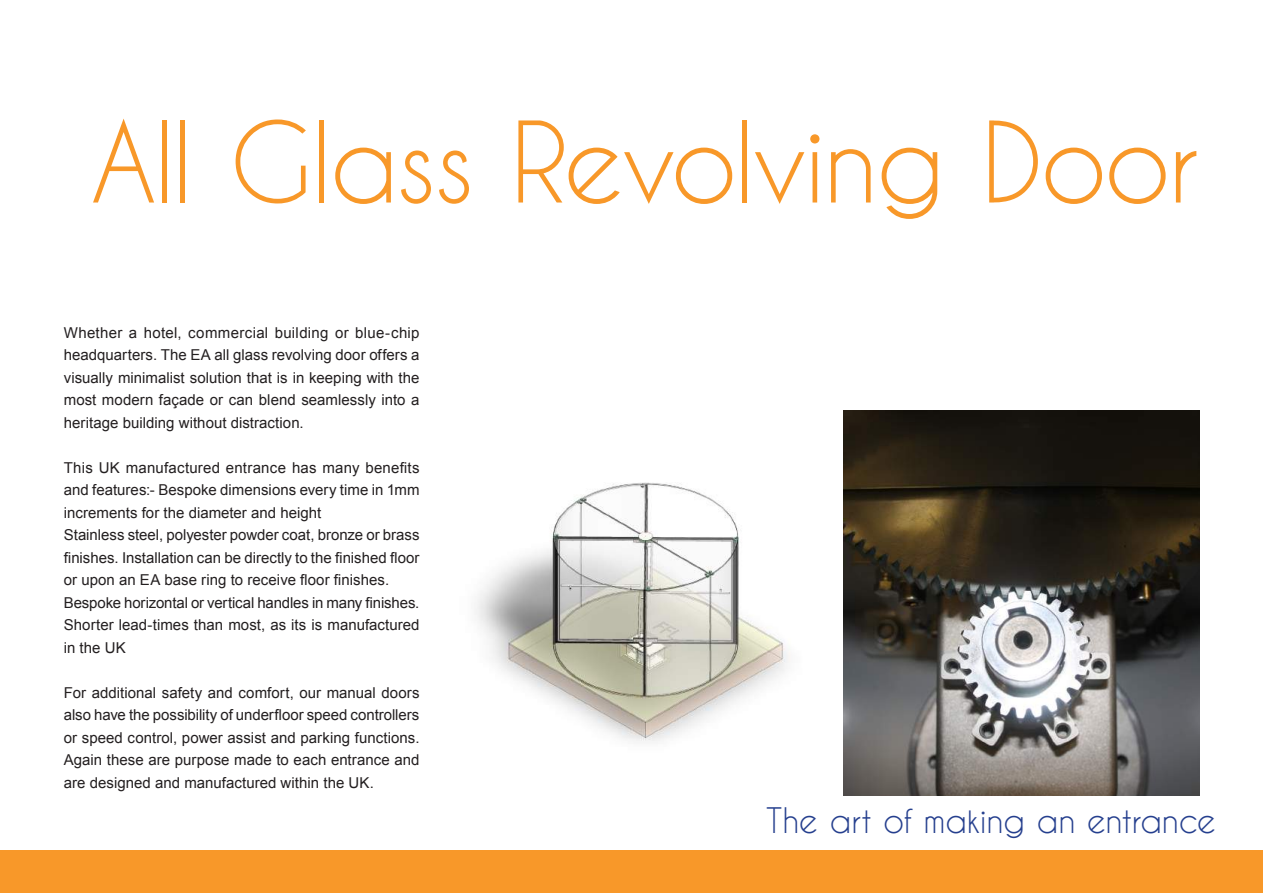
<style>
.page{position:relative;width:1263px;height:893px;background:#fff}
.page>*{position:absolute;margin:0;border:0;box-sizing:border-box;transform-origin:0 0}
.t1{font:105px "Caviar Dreams";letter-spacing:-.025em;color:#f89829}
.t2{font:33px "Caviar Dreams";letter-spacing:-.01em;color:#253f8e}
.t3{font:15px/22.5px "Arial";color:#231f20;text-align:justify}
</style>
<div class="page">
<div style="left:0;top:850px;width:1263px;height:43px;background:#f89829"></div>
<img style="left:843px;top:410px;width:356px;height:385px">
<img style="left:475px;top:482px;width:315px;height:259px">
<h1 class="t1" style="left:90px;top:100px;width:1110px">All Glass Revolving Door</h1>
<p class="t3" style="left:64px;top:321px;width:357px">Whether a hotel, commercial building or blue-chip headquarters. The EA all glass revolving door offers a visually minimalist solution that is in keeping with the most modern façade or can blend seamlessly into a heritage building without distraction.</p>
<p class="t3" style="left:64px;top:456px;width:357px;text-align:left">This UK manufactured entrance has many benefits and features:- Bespoke dimensions every time in 1mm increments for the diameter and height<br>Stainless steel, polyester powder coat, bronze or brass finishes. Installation can be directly to the finished floor or upon an EA base ring to receive floor finishes.<br>Bespoke horizontal or vertical handles in many finishes.<br>Shorter lead-times than most, as its is manufactured in the UK</p>
<p class="t3" style="left:64px;top:681px;width:357px">For additional safety and comfort, our manual doors also have the possibility of underfloor speed controllers or speed control, power assist and parking functions.<br>Again these are purpose made to each entrance and are designed and manufactured within the UK.</p>
<h2 class="t2" style="left:766px;top:800px;width:451px">The art of making an entrance</h2>
</div>
